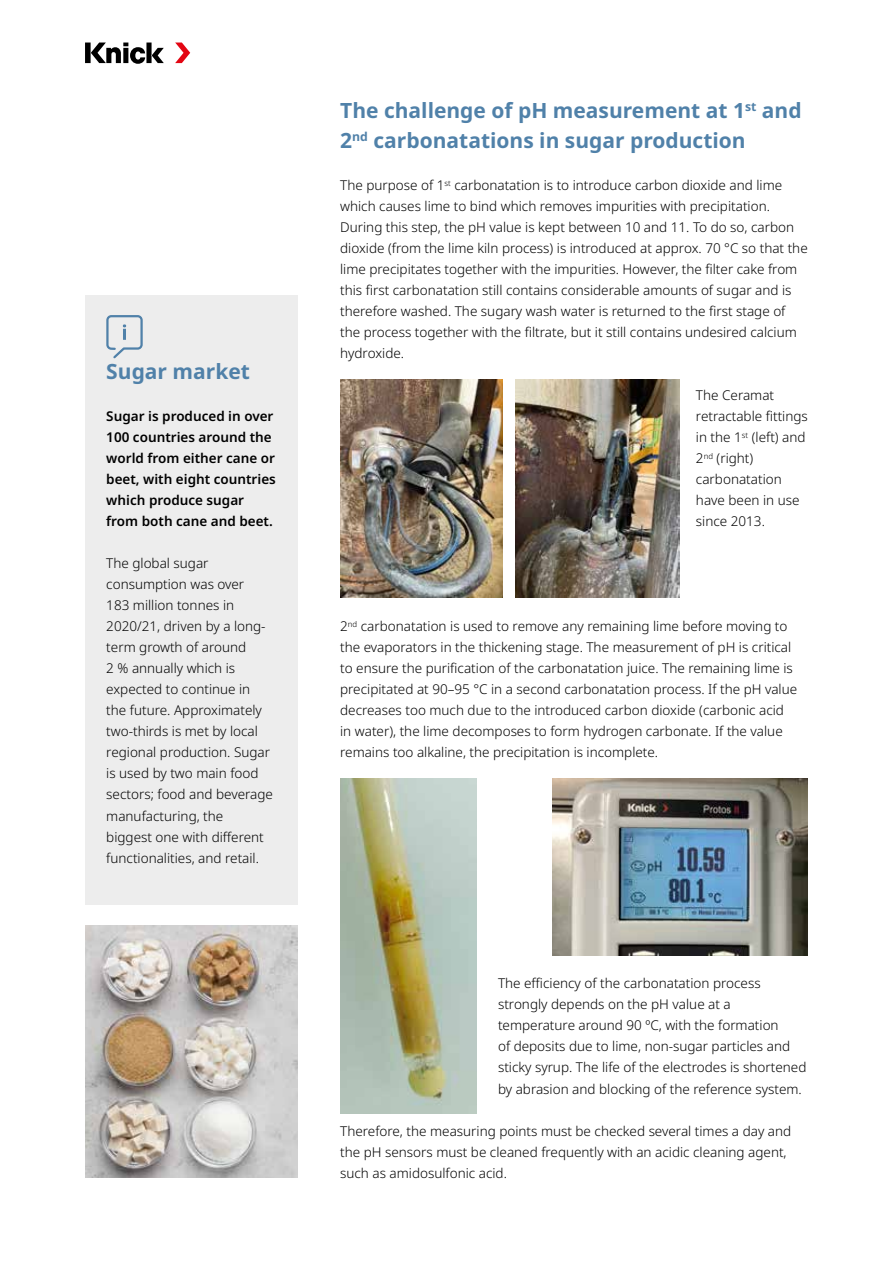
<style>
.page{position:relative;width:893px;height:1263px;background:#fff}
.page>*{position:absolute;margin:0;border:0;box-sizing:border-box;transform-origin:0 0}
.t1{font:700 21px/30px "Noto Sans";color:#5081a9}
.t2{font:300 13.5px/21px "Noto Sans";color:#000}
.t3{font:600 13.5px/21px "Noto Sans";color:#000}
</style>
<div class="page">
<div style="left:85px;top:295px;width:213px;height:610px;background:#ededed"></div>
<svg style="left:106px;top:315px;width:37px;height:44px"></svg>
<img style="left:340px;top:778px;width:137px;height:335px">
<img style="left:340px;top:379px;width:162px;height:219px">
<img style="left:515px;top:379px;width:164px;height:219px">
<img style="left:553px;top:778px;width:255px;height:178px">
<img style="left:85px;top:925px;width:213px;height:252px">
<svg style="left:85px;top:43px;width:79px;height:21px"></svg>
<svg style="left:175px;top:43px;width:15px;height:20px"></svg>
<h1 class="t1" style="left:106px;top:357px;width:145px">Sugar market</h1>
<p class="t3" style="left:106px;top:406px;width:171px">Sugar is produced in over<br>100 countries around the world from either cane or beet, with eight countries which produce sugar from both cane and beet.</p>
<p class="t2" style="left:106px;top:553px;width:168px">The global sugar consumption was over<br>183 million tonnes in<br>2020/21, driven by a long&shy;term growth of around<br>2 % annually which is expected to continue in the future. Approximately two-thirds is met by local regional production. Sugar is used by two main food sectors; food and beverage manufacturing, the<br>biggest one with different functionalities, and retail.</p>
<h1 class="t1" style="left:340px;top:96px;width:463px">The challenge of pH measurement at 1<sup>st</sup> and<br>2<sup>nd</sup> carbonatations in sugar production</h1>
<p class="t2" style="left:340px;top:175px;width:469px">The purpose of 1<sup>st</sup> carbonatation is to introduce carbon dioxide and lime which causes lime to bind which removes impurities with precipitation.<br>During this step, the pH value is kept between 10 and 11. To do so, carbon dioxide (from the lime kiln process) is introduced at approx. 70 °C so that the lime precipitates together with the impurities. However, the filter cake from this first carbonatation still contains considerable amounts of sugar and is therefore washed. The sugary wash water is returned to the first stage of the process together with the filtrate, but it still contains undesired calcium hydroxide.</p>
<p class="t2" style="left:696px;top:385px;width:113px">The Ceramat retractable fittings in the 1<sup>st</sup> (left) and<br>2<sup>nd</sup> (right) carbonatation have been in use since 2013.</p>
<p class="t2" style="left:340px;top:616px;width:459px">2<sup>nd</sup> carbonatation is used to remove any remaining lime before moving to the evaporators in the thickening stage. The measurement of pH is critical to ensure the purification of the carbonatation juice. The remaining lime is precipitated at 90–95 °C in a second carbonatation process. If the pH value decreases too much due to the introduced carbon dioxide (carbonic acid in water), the lime decomposes to form hydrogen carbonate. If the value remains too alkaline, the precipitation is incomplete.</p>
<p class="t2" style="left:498px;top:973px;width:310px">The efficiency of the carbonatation process strongly depends on the pH value at a temperature around 90 ºC, with the formation<br>of deposits due to lime, non-sugar particles and sticky syrup. The life of the electrodes is shortened by abrasion and blocking of the reference system.</p>
<p class="t2" style="left:340px;top:1120px;width:453px">Therefore, the measuring points must be checked several times a day and the pH sensors must be cleaned frequently with an acidic cleaning agent, such as amidosulfonic acid.</p>
</div>
